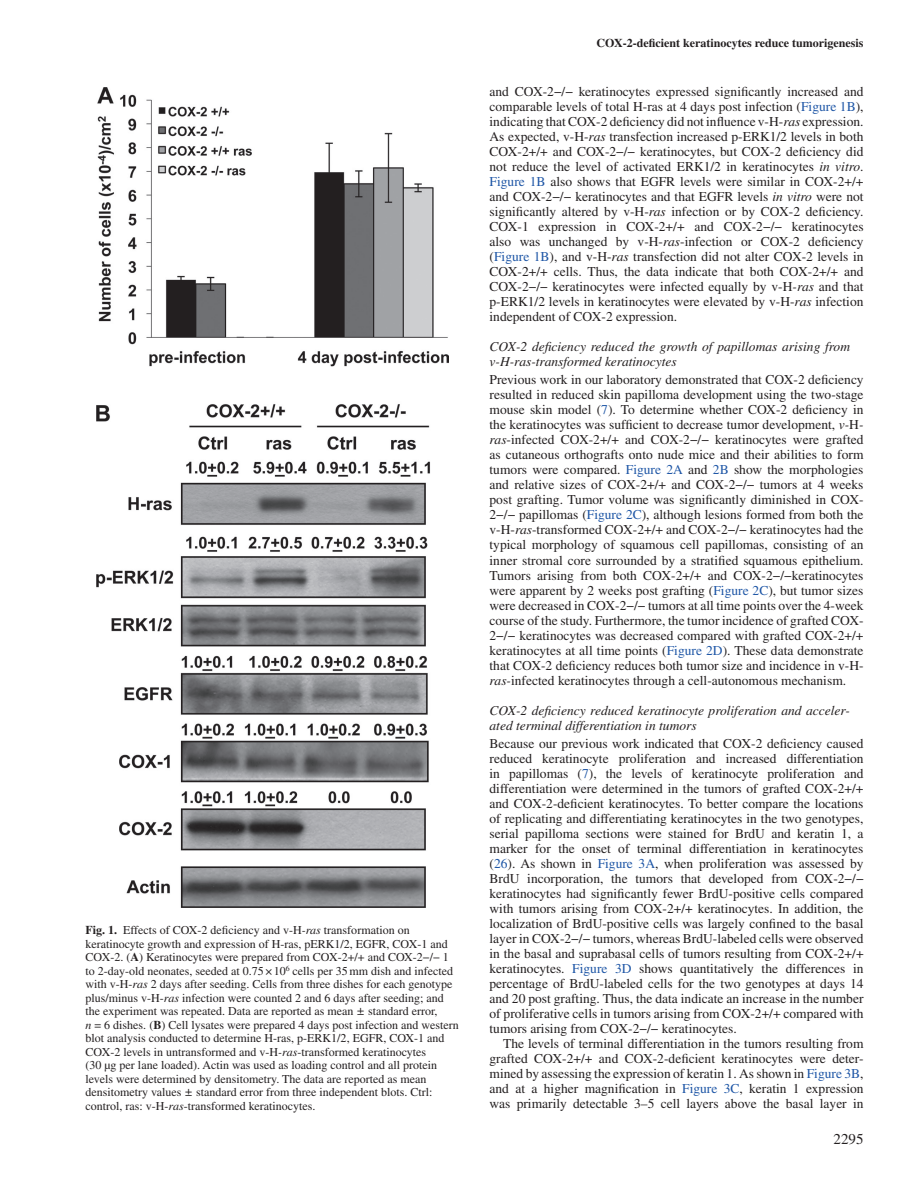
<style>
.page{position:relative;width:919px;height:1187px;background:#fff}
.page>*{position:absolute;margin:0;border:0;box-sizing:border-box;transform-origin:0 0}
.t1{font:15px "Times LT Std";color:#231f20}
.t2{font:13.5px/15px "Times LT Std";color:#231f20;text-align:justify}
.t3{font:italic 13.5px/15px "Times LT Std";color:#231f20}
.t4{font:12px/13.5px "Times LT Std";color:#231f20}
.t5{font:700 12px "Times LT Std";color:#231f20}
.s1{font-weight:700}
.s2{font-style:italic}
.s3{font-family:"Gandhari Unicode";font-style:italic}
.s4{color:#1e56a6}
</style>
<div class="page">
<img style="left:96px;top:87px;width:353px;height:820px">
<p class="t4" style="left:85px;top:923px;width:375px"><span class="s1">Fig. 1.</span> Effects of COX-2 deficiency and v-H<span class="s2">-ras</span> transformation on keratinocyte growth and expression of H-ras, pERK1/2, EGFR, COX-1 and COX-2. (<span class="s1">A</span>) Keratinocytes were prepared from COX-2+/+ and COX-2−/− 1 to 2-day-old neonates, seeded at 0.75×10<sup>6</sup> cells per 35mm dish and infected with v-H-<span class="s2">ras</span> 2 days after seeding. Cells from three dishes for each genotype plus/minus v-H-<span class="s2">ras</span> infection were counted 2 and 6 days after seeding; and the experiment was repeated. Data are reported as mean <span class="s3">±</span> standard error,<br><span class="s2">n</span> = 6 dishes. (<span class="s1">B</span>) Cell lysates were prepared 4 days post infection and western blot analysis conducted to determine H-ras, p-ERK1/2, EGFR, COX-1 and COX-2 levels in untransformed and v-H<span class="s2">-ras</span>-transformed keratinocytes<br>(30 µg per lane loaded). Actin was used as loading control and all protein levels were determined by densitometry. The data are reported as mean densitometry values <span class="s3">±</span> standard error from three independent blots. Ctrl: control, ras: v-H-<span class="s2">ras</span>-transformed keratinocytes.</p>
<p class="t5" style="left:596px;top:36px;width:268px">COX-2-deficient keratinocytes reduce tumorigenesis</p>
<p class="t2" style="left:489px;top:84px;width:375px">and COX-2−/− keratinocytes expressed significantly increased and comparable levels of total H-ras at 4 days post infection (<span class="s4">Figure 1B</span>), indicating that COX-2 deficiency did not influence v-H-<span class="s2">ras</span> expression.<br>As expected, v-H-<span class="s2">ras</span> transfection increased p-ERK1/2 levels in both COX-2+/+ and COX-2−/− keratinocytes, but COX-2 deficiency did not reduce the level of activated ERK1/2 in keratinocytes <span class="s2">in vitro</span>.<br><span class="s4">Figure 1B</span> also shows that EGFR levels were similar in COX-2+/+ and COX-2−/− keratinocytes and that EGFR levels <span class="s2">in vitro</span> were not significantly altered by v-H-<span class="s2">ras</span> infection or by COX-2 deficiency.<br>COX-1 expression in COX-2+/+ and COX-2−/− keratinocytes also was unchanged by v-H-<span class="s2">ras</span>-infection or COX-2 deficiency (<span class="s4">Figure 1B</span>), and v-H-<span class="s2">ras</span> transfection did not alter COX-2 levels in COX-2+/+ cells. Thus, the data indicate that both COX-2+/+ and COX-2−/− keratinocytes were infected equally by v-H<span class="s2">-ras</span> and that p-ERK1/2 levels in keratinocytes were elevated by v-H-<span class="s2">ras</span> infection independent of COX-2 expression.</p>
<p class="t3" style="left:489px;top:339px;width:362px">COX-2 deficiency reduced the growth of papillomas arising from v-H-ras-transformed keratinocytes</p>
<p class="t2" style="left:489px;top:372px;width:375px">Previous work in our laboratory demonstrated that COX-2 deficiency resulted in reduced skin papilloma development using the two-stage mouse skin model (<span class="s4">7</span>). To determine whether COX-2 deficiency in the keratinocytes was sufficient to decrease tumor development, <span class="s2">v-</span>H&shy;<span class="s2">ras</span>-infected COX-2+/+ and COX-2−/− keratinocytes were grafted as cutaneous orthografts onto nude mice and their abilities to form tumors were compared. <span class="s4">Figure 2A</span> and <span class="s4">2B</span> show the morphologies and relative sizes of COX-2+/+ and COX-2−/− tumors at 4 weeks post grafting. Tumor volume was significantly diminished in COX-2−/− papillomas (<span class="s4">Figure 2C</span>), although lesions formed from both the v-H-<span class="s2">ras</span>-transformed COX-2+/+ and COX-2−/− keratinocytes had the typical morphology of squamous cell papillomas, consisting of an inner stromal core surrounded by a stratified squamous epithelium.<br>Tumors arising from both COX-2+/+ and COX-2−/−keratinocytes were apparent by 2 weeks post grafting (<span class="s4">Figure 2C</span>), but tumor sizes were decreased in COX-2−/− tumors at all time points over the 4-week course of the study. Furthermore, the tumor incidence of grafted COX-2−/− keratinocytes was decreased compared with grafted COX-2+/+ keratinocytes at all time points (<span class="s4">Figure 2D</span>). These data demonstrate that COX-2 deficiency reduces both tumor size and incidence in v-H&shy;<span class="s2">ras-</span>infected keratinocytes through a cell-autonomous mechanism.</p>
<p class="t3" style="left:489px;top:702px;width:362px">COX-2 deficiency reduced keratinocyte proliferation and acceler&shy;ated terminal differentiation in tumors</p>
<p class="t2" style="left:489px;top:735px;width:375px">Because our previous work indicated that COX-2 deficiency caused</p>
<p class="t2" style="left:489px;top:750px;width:375px">reduced keratinocyte proliferation and increased differentiation</p>
<p class="t2" style="left:489px;top:765px;width:375px">in papillomas (<span class="s4">7</span>), the levels of keratinocyte proliferation and</p>
<p class="t2" style="left:489px;top:780px;width:375px">differentiation were determined in the tumors of grafted COX-2+/+</p>
<p class="t2" style="left:489px;top:795px;width:375px">and COX-2-deficient keratinocytes. To better compare the locations</p>
<p class="t2" style="left:489px;top:810px;width:375px">of replicating and differentiating keratinocytes in the two genotypes,</p>
<p class="t2" style="left:489px;top:825px;width:375px">serial papilloma sections were stained for BrdU and keratin 1, a</p>
<p class="t2" style="left:489px;top:840px;width:375px">marker for the onset of terminal differentiation in keratinocytes</p>
<p class="t2" style="left:489px;top:855px;width:375px">(<span class="s4">26</span>). As shown in <span class="s4">Figure 3A</span>, when proliferation was assessed by</p>
<p class="t2" style="left:489px;top:870px;width:375px">BrdU incorporation, the tumors that developed from COX-2−/−</p>
<p class="t2" style="left:489px;top:885px;width:375px">keratinocytes had significantly fewer BrdU-positive cells compared</p>
<p class="t2" style="left:489px;top:900px;width:375px">with tumors arising from COX-2+/+ keratinocytes. In addition, the</p>
<p class="t2" style="left:489px;top:915px;width:375px">localization of BrdU-positive cells was largely confined to the basal</p>
<p class="t2" style="left:489px;top:930px;width:375px">layer in COX-2−/− tumors, whereas BrdU-labeled cells were observed</p>
<p class="t2" style="left:489px;top:945px;width:375px">in the basal and suprabasal cells of tumors resulting from COX-2+/+</p>
<p class="t2" style="left:489px;top:960px;width:375px">keratinocytes. <span class="s4">Figure 3D</span> shows quantitatively the differences in</p>
<p class="t2" style="left:489px;top:975px;width:375px">percentage of BrdU-labeled cells for the two genotypes at days 14</p>
<p class="t2" style="left:489px;top:990px;width:375px">and 20 post grafting. Thus, the data indicate an increase in the number</p>
<p class="t2" style="left:489px;top:1005px;width:375px">of proliferative cells in tumors arising from COX-2+/+ compared with</p>
<p class="t2" style="left:489px;top:1020px;width:249px">tumors arising from COX-2−/− keratinocytes.</p>
<p class="t2" style="left:503px;top:1035px;width:362px">The levels of terminal differentiation in the tumors resulting from</p>
<p class="t2" style="left:489px;top:1050px;width:375px">grafted COX-2+/+ and COX-2-deficient keratinocytes were deter-</p>
<p class="t2" style="left:489px;top:1065px;width:375px">mined by assessing the expression of keratin 1. As shown in <span class="s4">Figure 3B</span>,</p>
<p class="t2" style="left:489px;top:1080px;width:375px">and at a higher magnification in <span class="s4">Figure 3C</span>, keratin 1 expression</p>
<p class="t2" style="left:489px;top:1095px;width:375px">was primarily detectable 3–5 cell layers above the basal layer in</p>
<p class="t1" style="left:833px;top:1130px;width:31px">2295</p>
</div>
